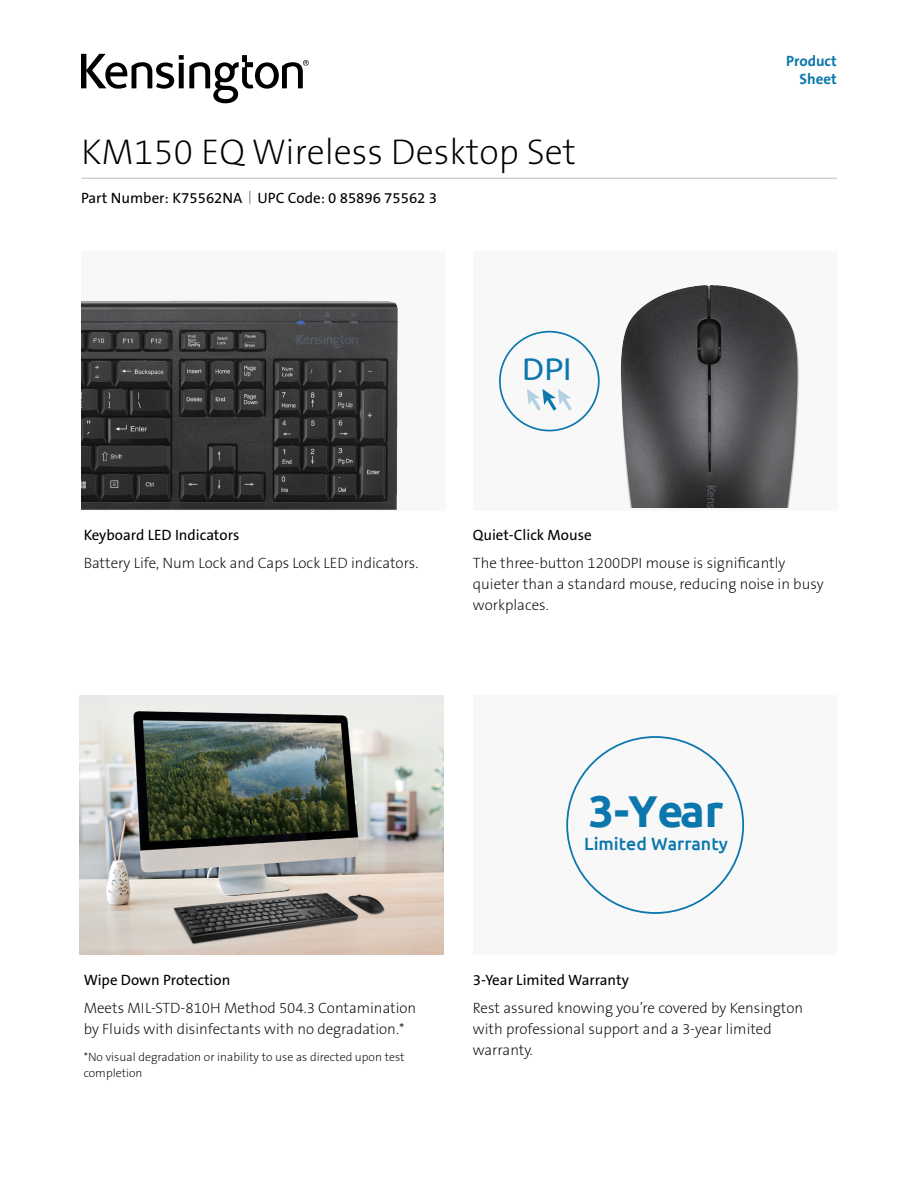
<style>
.page{position:relative;width:918px;height:1188px;background:#fff}
.page>*{position:absolute;margin:0;border:0;box-sizing:border-box;transform-origin:0 0}
.t1{font:700 44.55px "Ubuntu";color:#0b77ad}
.Product_Name{font:36px "The Sans KENSINGTON2 XL";color:#000}
.t2{font:31.5px "Ubuntu";color:#0b77ad}
.t3{font:500 17.7px "Ubuntu";color:#0b77ad}
.Body{font:15px/21px "The Sans KENSINGTON2 XL";color:#000}
.Part_No__UPC{font:15px "The Sans KENSINGTON5 Rg";color:#000}
.Filetype_Header_Blue{font:15px "The Sans KENSINGTON7 Bd";color:#0b77ad}
.Body-2{font:12px/16.5px "The Sans KENSINGTON2 XL";color:#000}
.s1{font-family:"Adobe Ming Std";font-weight:300}
</style>
<div class="page">
<div style="left:81px;top:252px;width:365px;height:259px;background:#f8f8f9"></div>
<img style="left:81px;top:301px;width:317px;height:209px">
<svg style="left:81px;top:54px;width:228px;height:49px"></svg>
<div style="left:473px;top:252px;width:364px;height:259px;background:#f8f8f9"></div>
<div style="left:473px;top:695px;width:364px;height:260px;background:#f8f8f9"></div>
<img style="left:620px;top:285px;width:172px;height:223px">
<svg style="left:499px;top:331px;width:101px;height:100px"></svg>
<img style="left:79px;top:696px;width:365px;height:259px">
<hr style="left:81px;top:178px;width:756px;height:1px;background:#bcbec0">
<h1 class="Product_Name" style="left:81px;top:133px;width:497px">KM150 EQ Wireless Desktop Set</h1>
<h2 class="Part_No__UPC" style="left:81px;top:189px;width:358px">Part Number: K75562NA<span class="s1">｜</span>UPC Code: 0 85896 75562 3</h2>
<h3 class="t2" style="left:522px;top:349px;width:51px">DPI</h3>
<p class="Filetype_Header_Blue" style="left:786px;top:53px;width:52px">Product</p>
<p class="Filetype_Header_Blue" style="left:800px;top:71px;width:39px">Sheet</p>
<h3 class="Part_No__UPC" style="left:84px;top:527px;width:157px">Keyboard LED Indicators</h3>
<p class="Body" style="left:84px;top:553px;width:336px">Battery Life, Num Lock and Caps Lock LED indicators.</p>
<h3 class="Part_No__UPC" style="left:473px;top:527px;width:120px">Quiet-Click Mouse</h3>
<p class="Body" style="left:473px;top:553px;width:352px">The three-button 1200DPI mouse is significantly quieter than a standard mouse, reducing noise in busy workplaces.</p>
<h3 class="Part_No__UPC" style="left:84px;top:972px;width:148px">Wipe Down Protection</h3>
<p class="Body" style="left:84px;top:998px;width:334px">Meets MIL-STD-810H Method 504.3 Contamination by Fluids with disinfectants with no degradation.*</p>
<p class="Body-2" style="left:84px;top:1049px;width:323px">*No visual degradation or inability to use as directed upon test completion</p>
<h1 class="t1" style="left:589px;top:784px;width:136px">3-Year</h1>
<p class="t3" style="left:584px;top:833px;width:145px">Limited Warranty</p>
<h3 class="Part_No__UPC" style="left:473px;top:972px;width:157px">3-Year Limited Warranty</h3>
<p class="Body" style="left:473px;top:998px;width:332px">Rest assured knowing you’re covered by Kensington with professional support and a 3-year limited warranty.</p>
</div>
